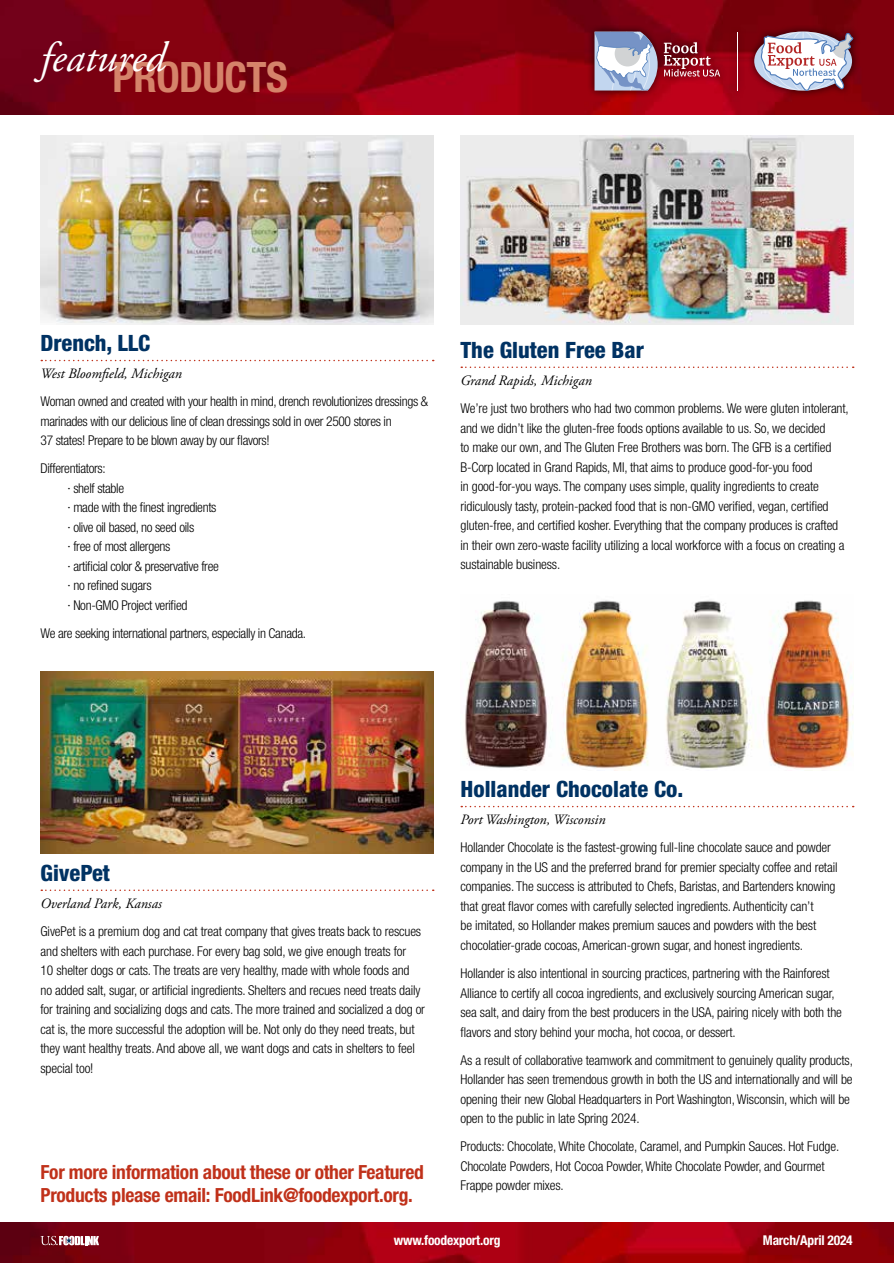
<style>
.page{position:relative;width:894px;height:1263px;background:#fff}
.page>*{position:absolute;margin:0;border:0;box-sizing:border-box;transform-origin:0 0}
.t1{font:700 condensed 42px "Helvetica Neue LT Std";letter-spacing:-.015em;color:#d5836a}
.t2{font:italic 42px "Adobe Garamond Pro";color:#fff}
.t3{font:800 condensed 22.5px "Helvetica Neue LT Std";color:#003263}
.t4{font:700 condensed 19.5px/22.5px "Helvetica Neue LT Std";letter-spacing:-.015em;color:#c0311a}
.t5{font:italic 14.25px "Adobe Garamond Pro";color:#000}
.t6{font:300 condensed 13.5px/19.5px "Helvetica Neue LT Std";letter-spacing:-.01em;color:#000}
.t7{font:700 condensed 13.5px "Helvetica Neue LT Std";letter-spacing:-.015em;color:#fff}
</style>
<div class="page">
<img style="left:0;top:1222px;width:893px;height:41px">
<svg style="left:40px;top:1235px;width:59px;height:10px"></svg>
<img style="left:0;top:0;width:893px;height:114px">
<svg style="left:461px;top:366px;width:392px;height:2px"></svg>
<svg style="left:461px;top:806px;width:392px;height:1px"></svg>
<img style="left:460px;top:135px;width:393px;height:189px">
<img style="left:465px;top:600px;width:388px;height:170px">
<svg style="left:41px;top:360px;width:392px;height:1px"></svg>
<svg style="left:41px;top:889px;width:392px;height:2px"></svg>
<img style="left:40px;top:135px;width:393px;height:189px">
<img style="left:40px;top:671px;width:393px;height:183px">
<div style="left:586px;top:24px;width:274px;height:75px;background:#000;opacity:.75"></div>
<svg style="left:594px;top:32px;width:63px;height:58px"></svg>
<svg style="left:663px;top:42px;width:56px;height:35px;background:#9e3d48"></svg>
<svg style="left:760px;top:32px;width:93px;height:59px"></svg>
<hr style="left:736px;top:32px;width:1px;height:58px;background:#fff">
<h1 class="t2" style="left:40px;top:32px;width:126px">featured</h1>
<h1 class="t1" style="left:112px;top:51px;width:177px">PRODUCTS</h1>
<h2 class="t3" style="left:40px;top:329px;width:111px">Drench, LLC</h2>
<p class="t5" style="left:40px;top:365px;width:143px">West Bloomfield, Michigan</p>
<p class="t6" style="left:40px;top:392px;width:389px">Woman owned and created with your health in mind, drench revolutionizes dressings &amp; marinades with our delicious line of clean dressings sold in over 2500 stores in<br>37 states! Prepare to be blown away by our flavors!</p>
<p class="t6" style="left:68px;top:459px;width:153px;text-indent:-27px">Differentiators:<br>· shelf stable<br>· made with the finest ingredients · olive oil based, no seed oils<br>· free of most allergens<br>· artificial color &amp; preservative free · no refined sugars<br>· Non-GMO Project verified</p>
<p class="t6" style="left:40px;top:623px;width:267px">We are seeking international partners, especially in Canada.</p>
<h2 class="t3" style="left:460px;top:336px;width:185px">The Gluten Free Bar</h2>
<p class="t5" style="left:460px;top:372px;width:133px">Grand Rapids, Michigan</p>
<p class="t6" style="left:460px;top:398px;width:389px">We’re just two brothers who had two common problems. We were gluten intolerant, and we didn’t like the gluten-free foods options available to us. So, we decided<br>to make our own, and The Gluten Free Brothers was born. The GFB is a certified B-Corp located in Grand Rapids, MI, that aims to produce good-for-you food<br>in good-for-you ways. The company uses simple, quality ingredients to create ridiculously tasty, protein-packed food that is non-GMO verified, vegan, certified gluten-free, and certified kosher. Everything that the company produces is crafted in their own zero-waste facility utilizing a local workforce with a focus on creating a sustainable business.</p>
<h2 class="t3" style="left:40px;top:859px;width:71px">GivePet</h2>
<p class="t5" style="left:40px;top:894px;width:123px">Overland Park, Kansas</p>
<p class="t6" style="left:40px;top:921px;width:386px">GivePet is a premium dog and cat treat company that gives treats back to rescues and shelters with each purchase. For every bag sold, we give enough treats for<br>10 shelter dogs or cats. The treats are very healthy, made with whole foods and<br>no added salt, sugar, or artificial ingredients. Shelters and recues need treats daily for training and socializing dogs and cats. The more trained and socialized a dog or cat is, the more successful the adoption will be. Not only do they need treats, but they want healthy treats. And above all, we want dogs and cats in shelters to feel special too!</p>
<h3 class="t4" style="left:40px;top:1161px;width:385px">For more information about these or other Featured<br>Products please email: FoodLink@foodexport.org.</h3>
<h2 class="t3" style="left:460px;top:775px;width:224px">Hollander Chocolate Co.</h2>
<p class="t5" style="left:460px;top:811px;width:147px">Port Washington, Wisconsin</p>
<p class="t6" style="left:460px;top:837px;width:378px">Hollander Chocolate is the fastest-growing full-line chocolate sauce and powder company in the US and the preferred brand for premier specialty coffee and retail companies. The success is attributed to Chefs, Baristas, and Bartenders knowing that great flavor comes with carefully selected ingredients. Authenticity can’t<br>be imitated, so Hollander makes premium sauces and powders with the best chocolatier-grade cocoas, American-grown sugar, and honest ingredients.</p>
<p class="t6" style="left:460px;top:963px;width:383px">Hollander is also intentional in sourcing practices, partnering with the Rainforest Alliance to certify all cocoa ingredients, and exclusively sourcing American sugar, sea salt, and dairy from the best producers in the USA, pairing nicely with both the flavors and story behind your mocha, hot cocoa, or dessert.</p>
<p class="t6" style="left:460px;top:1050px;width:394px">As a result of collaborative teamwork and commitment to genuinely quality products, Hollander has seen tremendous growth in both the US and internationally and will be opening their new Global Headquarters in Port Washington, Wisconsin, which will be open to the public in late Spring 2024.</p>
<p class="t6" style="left:460px;top:1136px;width:380px">Products: Chocolate, White Chocolate, Caramel, and Pumpkin Sauces. Hot Fudge.<br>Chocolate Powders, Hot Cocoa Powder, White Chocolate Powder, and Gourmet<br>Frappe powder mixes.</p>
<p class="t7" style="left:393px;top:1232px;width:108px">www.foodexport.org</p>
<p class="t7" style="left:762px;top:1232px;width:91px">March/April 2024</p>
</div>
